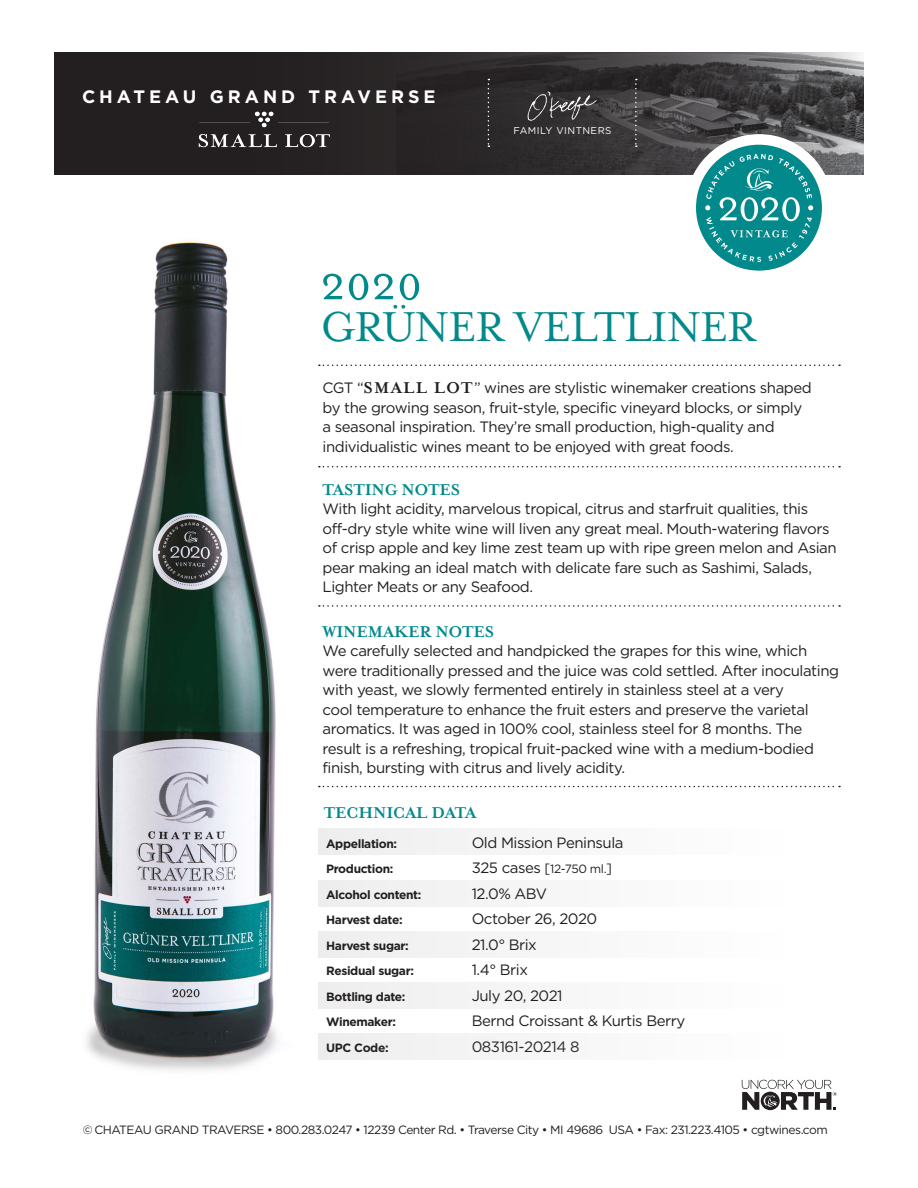
<style>
.page{position:relative;width:918px;height:1188px;background:#fff}
.page>*{position:absolute;margin:0;border:0;box-sizing:border-box;transform-origin:0 0}
.t1{font:57px "Mrs Eaves All Small Caps OT";color:#02898c}
.t2{font:51.3px "Mrs Eaves All Small Caps OT";color:#fff}
.t3{font:48px "Mrs Eaves OT";letter-spacing:-.02em;color:#02898c}
.t4{font:700 18px "Mrs Eaves OT";letter-spacing:-.01em;color:#02898c}
.t5{font:700 18px "Gotham HTF";letter-spacing:.22em;color:#fff}
.t6{font:15px/19.5px "Gotham HTF";letter-spacing:-.03em;color:#231f20}
.t7{font:12px "Gotham HTF";letter-spacing:-.04em;color:#231f20}
.t8{font:700 12px "Gotham HTF";letter-spacing:-.03em;color:#231f20}
.t9{font:9.75px "Gotham HTF";letter-spacing:.05em;color:#fff}
.s1{font-family:"Mrs Eaves OT";font-weight:700;font-size:18px}
.s2{font-size:15px}
.s3{font-size:13.5px}
</style>
<div class="page">
<svg style="left:742px;top:1080px;width:95px;height:30px"></svg>
<img style="left:86px;top:240px;width:260px;height:830px">
<div style="left:318px;top:829px;width:466px;height:26px;background:#f6f6f6"></div>
<div style="left:318px;top:880px;width:466px;height:26px;background:#f6f6f6"></div>
<div style="left:318px;top:931px;width:466px;height:26px;background:#f6f6f6"></div>
<div style="left:318px;top:983px;width:466px;height:26px;background:#f6f6f6"></div>
<svg style="left:319px;top:786px;width:521px;height:1px"></svg>
<svg style="left:319px;top:605px;width:521px;height:2px"></svg>
<svg style="left:319px;top:365px;width:521px;height:1px"></svg>
<svg style="left:319px;top:466px;width:521px;height:1px"></svg>
<svg style="left:54px;top:52px;width:810px;height:123px;background:#343133"></svg>
<svg style="left:488px;top:79px;width:1px;height:68px"></svg>
<svg style="left:635px;top:79px;width:2px;height:68px"></svg>
<svg style="left:526px;top:91px;width:71px;height:30px;background:#4b494a"></svg>
<div style="left:685px;top:134px;width:148px;height:148px;background:#fff;border-radius:50%"></div>
<div style="left:696px;top:144px;width:126px;height:127px;background:#02898c;border-radius:50%"></div>
<svg style="left:706px;top:154px;width:106px;height:45px"></svg>
<svg style="left:706px;top:217px;width:106px;height:45px"></svg>
<svg style="left:705px;top:205px;width:5px;height:5px"></svg>
<svg style="left:808px;top:205px;width:5px;height:5px"></svg>
<img style="left:197px;top:95px;width:133px;height:80px">
<div style="left:318px;top:1034px;width:466px;height:26px;background:#f6f6f6"></div>
<p class="t5" style="left:82px;top:87px;width:355px">CHATEAU GRAND TRAVERSE</p>
<p class="t9" style="left:514px;top:126px;width:99px">FAMILY VINTNERS</p>
<p class="t2" style="left:717px;top:186px;width:88px">2020</p>
<p class="t1" style="left:320px;top:261px;width:104px">2020</p>
<p class="t3" style="left:320px;top:299px;width:438px">GRÜNER VELTLINER</p>
<p class="t6" style="left:323px;top:378px;width:491px">CGT “<span class="s1">SMALL LOT</span>” wines are stylistic winemaker creations shaped by the growing season, fruit-style, specific vineyard blocks, or simply a seasonal inspiration. They’re small production, high-quality and individualistic wines meant to be enjoyed with great foods.</p>
<p class="t4" style="left:323px;top:479px;width:139px">TASTING NOTES</p>
<p class="t6" style="left:323px;top:499px;width:516px">With light acidity, marvelous tropical, citrus and starfruit qualities, this off-dry style white wine will liven any great meal. Mouth-watering flavors of crisp apple and key lime zest team up with ripe green melon and Asian pear making an ideal match with delicate fare such as Sashimi, Salads, Lighter Meats or any Seafood.</p>
<p class="t4" style="left:323px;top:621px;width:173px">WINEMAKER NOTES</p>
<p class="t6" style="left:323px;top:641px;width:518px">We carefully selected and handpicked the grapes for this wine, which were traditionally pressed and the juice was cold settled. After inoculating with yeast, we slowly fermented entirely in stainless steel at a very<br>cool temperature to enhance the fruit esters and preserve the varietal aromatics. It was aged in 100% cool, stainless steel for 8 months. The result is a refreshing, tropical fruit-packed wine with a medium-bodied finish, bursting with citrus and lively acidity.</p>
<p class="t4" style="left:324px;top:802px;width:154px">TECHNICAL DATA</p>
<p class="t8" style="left:326px;top:837px;width:72px">Appellation:</p>
<p class="t6" style="left:472px;top:833px;width:153px">Old Mission Peninsula</p>
<p class="t8" style="left:326px;top:862px;width:69px">Production:</p>
<p class="t7" style="left:472px;top:862px;width:142px"><span class="s2">325 cases</span> <span class="s3">[</span>12-750 ml.<span class="s3">]</span></p>
<p class="t8" style="left:326px;top:888px;width:97px">Alcohol content:</p>
<p class="t6" style="left:472px;top:884px;width:77px">12.0% ABV</p>
<p class="t8" style="left:326px;top:913px;width:78px">Harvest date:</p>
<p class="t6" style="left:472px;top:909px;width:127px">October 26, 2020</p>
<p class="t8" style="left:326px;top:939px;width:84px">Harvest sugar:</p>
<p class="t6" style="left:472px;top:935px;width:67px">21.0° Brix</p>
<p class="t8" style="left:326px;top:964px;width:89px">Residual sugar:</p>
<p class="t6" style="left:472px;top:960px;width:58px">1.4° Brix</p>
<p class="t8" style="left:326px;top:990px;width:81px">Bottling date:</p>
<p class="t6" style="left:472px;top:986px;width:92px">July 20, 2021</p>
<p class="t8" style="left:326px;top:1015px;width:71px">Winemaker:</p>
<p class="t6" style="left:472px;top:1011px;width:215px">Bernd Croissant &amp; Kurtis Berry</p>
<p class="t8" style="left:326px;top:1041px;width:64px">UPC Code:</p>
<p class="t6" style="left:472px;top:1037px;width:109px">083161-20214 8</p>
<p class="t7" style="left:83px;top:1123px;width:746px">© CHATEAU GRAND TRAVERSE • 800.283.0247 • 12239 Center Rd. • Traverse City • MI 49686 USA • Fax: 231.223.4105 • cgtwines.com</p>
</div>
